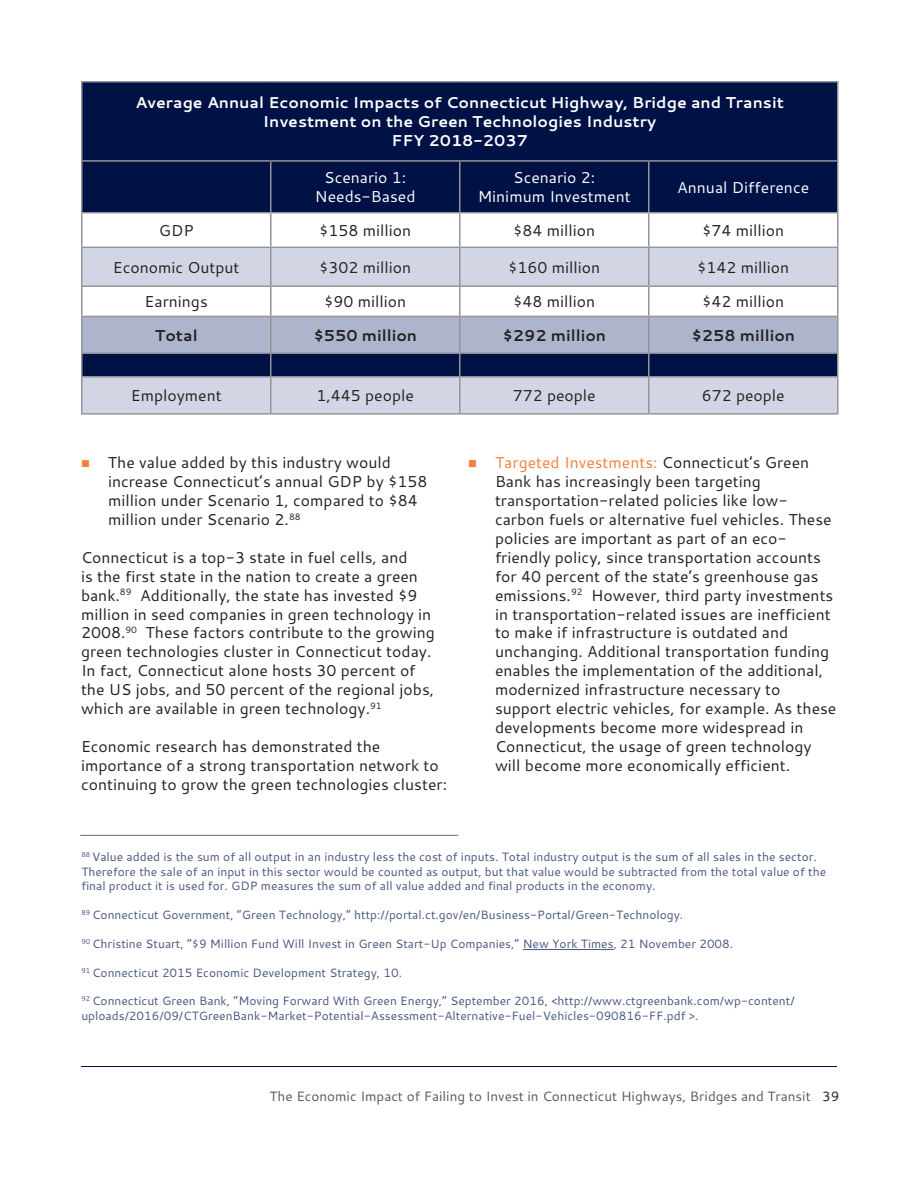
<style>
.page{position:relative;width:918px;height:1188px;background:#fff}
.page>*{position:absolute;margin:0;border:0;box-sizing:border-box;transform-origin:0 0}
.t1{font:15.75px/18.9px "Cantarell";color:#231f20}
.t2{font:700 15.75px/18.9px "Cantarell";color:#fff;text-align:center}
.t3{font:15.75px/18.9px "Cantarell";color:#fff;text-align:center}
.t4{font:700 15.75px "Cantarell";color:#231f20}
.t5{font:13.5px "Cantarell";color:#57585a}
.t6{font:12px/14.4px "Cantarell";color:#465681}
.s1{color:#f47f38}
.s2{color:#231f20}
</style>
<div class="page">
<hr style="left:81px;top:1066px;width:756px;height:1px;background:#001146">
<svg style="left:82px;top:82px;width:756px;height:165px;fill:#001146"></svg>
<div style="left:82px;top:248px;width:755px;height:165px;background:#d2d5e3"></div>
<hr style="left:81px;top:81px;width:190px;height:1px;background:#939598">
<hr style="left:81px;top:83px;width:1px;height:77px;background:#939598">
<hr style="left:271px;top:81px;width:189px;height:1px;background:#939598">
<hr style="left:460px;top:81px;width:189px;height:1px;background:#939598">
<hr style="left:649px;top:81px;width:189px;height:1px;background:#939598">
<hr style="left:837px;top:83px;width:1px;height:77px;background:#939598">
<hr style="left:81px;top:160px;width:190px;height:2px;background:#939598">
<hr style="left:81px;top:162px;width:1px;height:50px;background:#939598">
<hr style="left:271px;top:160px;width:189px;height:2px;background:#939598">
<hr style="left:270px;top:162px;width:2px;height:50px;background:#939598">
<hr style="left:460px;top:160px;width:189px;height:2px;background:#939598">
<hr style="left:459px;top:162px;width:1px;height:50px;background:#939598">
<hr style="left:649px;top:160px;width:189px;height:2px;background:#939598">
<hr style="left:648px;top:162px;width:2px;height:50px;background:#939598">
<hr style="left:837px;top:162px;width:1px;height:50px;background:#939598">
<hr style="left:81px;top:212px;width:190px;height:2px;background:#939598">
<hr style="left:81px;top:214px;width:1px;height:33px;background:#939598">
<hr style="left:271px;top:212px;width:189px;height:2px;background:#939598">
<hr style="left:270px;top:214px;width:2px;height:33px;background:#939598">
<hr style="left:460px;top:212px;width:189px;height:2px;background:#939598">
<hr style="left:459px;top:214px;width:1px;height:33px;background:#939598">
<hr style="left:649px;top:212px;width:189px;height:2px;background:#939598">
<hr style="left:648px;top:214px;width:2px;height:33px;background:#939598">
<hr style="left:837px;top:214px;width:1px;height:33px;background:#939598">
<hr style="left:81px;top:247px;width:190px;height:1px;background:#939598">
<hr style="left:81px;top:248px;width:1px;height:37px;background:#939598">
<hr style="left:271px;top:247px;width:189px;height:1px;background:#939598">
<hr style="left:270px;top:248px;width:2px;height:37px;background:#939598">
<hr style="left:460px;top:247px;width:189px;height:1px;background:#939598">
<hr style="left:459px;top:248px;width:1px;height:37px;background:#939598">
<hr style="left:649px;top:247px;width:189px;height:1px;background:#939598">
<hr style="left:648px;top:248px;width:2px;height:37px;background:#939598">
<hr style="left:837px;top:248px;width:1px;height:37px;background:#939598">
<hr style="left:81px;top:285px;width:190px;height:2px;background:#939598">
<hr style="left:271px;top:285px;width:189px;height:2px;background:#939598">
<hr style="left:460px;top:285px;width:189px;height:2px;background:#939598">
<hr style="left:649px;top:285px;width:189px;height:2px;background:#939598">
<svg style="left:81px;top:287px;width:757px;height:89px"></svg>
<hr style="left:81px;top:376px;width:190px;height:2px;background:#939598">
<hr style="left:81px;top:378px;width:1px;height:35px;background:#939598">
<hr style="left:271px;top:376px;width:189px;height:2px;background:#939598">
<hr style="left:270px;top:378px;width:2px;height:35px;background:#939598">
<hr style="left:460px;top:376px;width:189px;height:2px;background:#939598">
<hr style="left:459px;top:378px;width:1px;height:35px;background:#939598">
<hr style="left:649px;top:376px;width:189px;height:2px;background:#939598">
<hr style="left:648px;top:378px;width:2px;height:35px;background:#939598">
<hr style="left:837px;top:378px;width:1px;height:35px;background:#939598">
<hr style="left:81px;top:413px;width:190px;height:2px;background:#939598">
<hr style="left:271px;top:413px;width:189px;height:2px;background:#939598">
<hr style="left:460px;top:413px;width:189px;height:2px;background:#939598">
<hr style="left:649px;top:413px;width:189px;height:2px;background:#939598">
<hr style="left:523px;top:949px;width:91px;height:1px;background:#465681">
<hr style="left:80px;top:835px;width:378px;height:1px;background:#6c6d70">
<p class="t2" style="left:135px;top:93px;width:650px">Average Annual Economic Impacts of Connecticut Highway, Bridge and Transit<br>Investment on the Green Technologies Industry<br>FFY 2018-2037</p>
<p class="t3" style="left:315px;top:168px;width:102px">Scenario 1:<br>Needs-Based</p>
<p class="t3" style="left:478px;top:168px;width:154px">Scenario 2:<br>Minimum Investment</p>
<p class="t3" style="left:677px;top:177px;width:133px">Annual Difference</p>
<p class="t1" style="left:159px;top:220px;width:36px">GDP</p>
<p class="t1" style="left:319px;top:220px;width:93px">$158 million</p>
<p class="t1" style="left:513px;top:220px;width:83px">$84 million</p>
<p class="t1" style="left:702px;top:220px;width:83px">$74 million</p>
<p class="t1" style="left:113px;top:257px;width:128px">Economic Output</p>
<p class="t1" style="left:319px;top:257px;width:93px">$302 million</p>
<p class="t1" style="left:508px;top:257px;width:93px">$160 million</p>
<p class="t1" style="left:697px;top:257px;width:93px">$142 million</p>
<p class="t1" style="left:145px;top:292px;width:65px">Earnings</p>
<p class="t1" style="left:324px;top:292px;width:83px">$90 million</p>
<p class="t1" style="left:513px;top:292px;width:83px">$48 million</p>
<p class="t1" style="left:702px;top:292px;width:83px">$42 million</p>
<p class="t4" style="left:155px;top:324px;width:44px">Total</p>
<p class="t4" style="left:313px;top:324px;width:105px">$550 million</p>
<p class="t4" style="left:502px;top:324px;width:105px">$292 million</p>
<p class="t4" style="left:691px;top:324px;width:105px">$258 million</p>
<p class="t1" style="left:131px;top:386px;width:92px">Employment</p>
<p class="t1" style="left:317px;top:386px;width:99px">1,445 people</p>
<p class="t1" style="left:513px;top:386px;width:85px">772 people</p>
<p class="t1" style="left:702px;top:386px;width:85px">672 people</p>
<p class="t1" style="left:108px;top:453px;width:321px;text-indent:-27px"><span class="s1">■</span> The value added by this industry would increase Connecticut’s annual GDP by $158 million under Scenario 1, compared to $84 million under Scenario 2.<sup>88</sup></p>
<p class="t1" style="left:81px;top:547px;width:356px">Connecticut is a top-3 state in fuel cells, and<br>is the first state in the nation to create a green bank.<sup>89</sup> Additionally, the state has invested $9 million in seed companies in green technology in 2008.<sup>90</sup> These factors contribute to the growing green technologies cluster in Connecticut today.<br>In fact, Connecticut alone hosts 30 percent of the US jobs, and 50 percent of the regional jobs, which are available in green technology.<sup>91</sup></p>
<p class="t1" style="left:81px;top:736px;width:368px">Economic research has demonstrated the importance of a strong transportation network to continuing to grow the green technologies cluster:</p>
<p class="t1" style="left:495px;top:453px;width:343px;text-indent:-27px"><span class="s1">■ Targeted Investments:</span> Connecticut’s Green Bank has increasingly been targeting transportation-related policies like low&shy;carbon fuels or alternative fuel vehicles. These policies are important as part of an eco&shy;friendly policy, since transportation accounts for 40 percent of the state’s greenhouse gas emissions.<sup>92</sup> However, third party investments in transportation-related issues are inefficient to make if infrastructure is outdated and unchanging. Additional transportation funding enables the implementation of the additional, modernized infrastructure necessary to support electric vehicles, for example. As these developments become more widespread in Connecticut, the usage of green technology will become more economically efficient.</p>
<p class="t6" style="left:81px;top:850px;width:746px"><sup>88</sup> Value added is the sum of all output in an industry less the cost of inputs. Total industry output is the sum of all sales in the sector.<br>Therefore the sale of an input in this sector would be counted as output, but that value would be subtracted from the total value of the final product it is used for. GDP measures the sum of all value added and final products in the economy.</p>
<p class="t6" style="left:81px;top:907px;width:603px"><sup>89</sup> Connecticut Government, “Green Technology,” http://portal.ct.gov/en/Business-Portal/Green-Technology.</p>
<p class="t6" style="left:81px;top:936px;width:653px"><sup>90</sup> Christine Stuart, “$9 Million Fund Will Invest in Green Start-Up Companies,” New York Times, 21 November 2008.</p>
<p class="t6" style="left:81px;top:965px;width:322px"><sup>91</sup> Connecticut 2015 Economic Development Strategy, 10.</p>
<p class="t6" style="left:81px;top:994px;width:715px"><sup>92</sup> Connecticut Green Bank, “Moving Forward With Green Energy,” September 2016, &lt;http://www.ctgreenbank.com/wp-content/ uploads/2016/09/CTGreenBank-Market-Potential-Assessment-Alternative-Fuel-Vehicles-090816-FF.pdf &gt;.</p>
<p class="t5" style="left:270px;top:1087px;width:571px">The Economic Impact of Failing to Invest in Connecticut Highways, Bridges and Transit <span class="s2">39</span></p>
</div>
